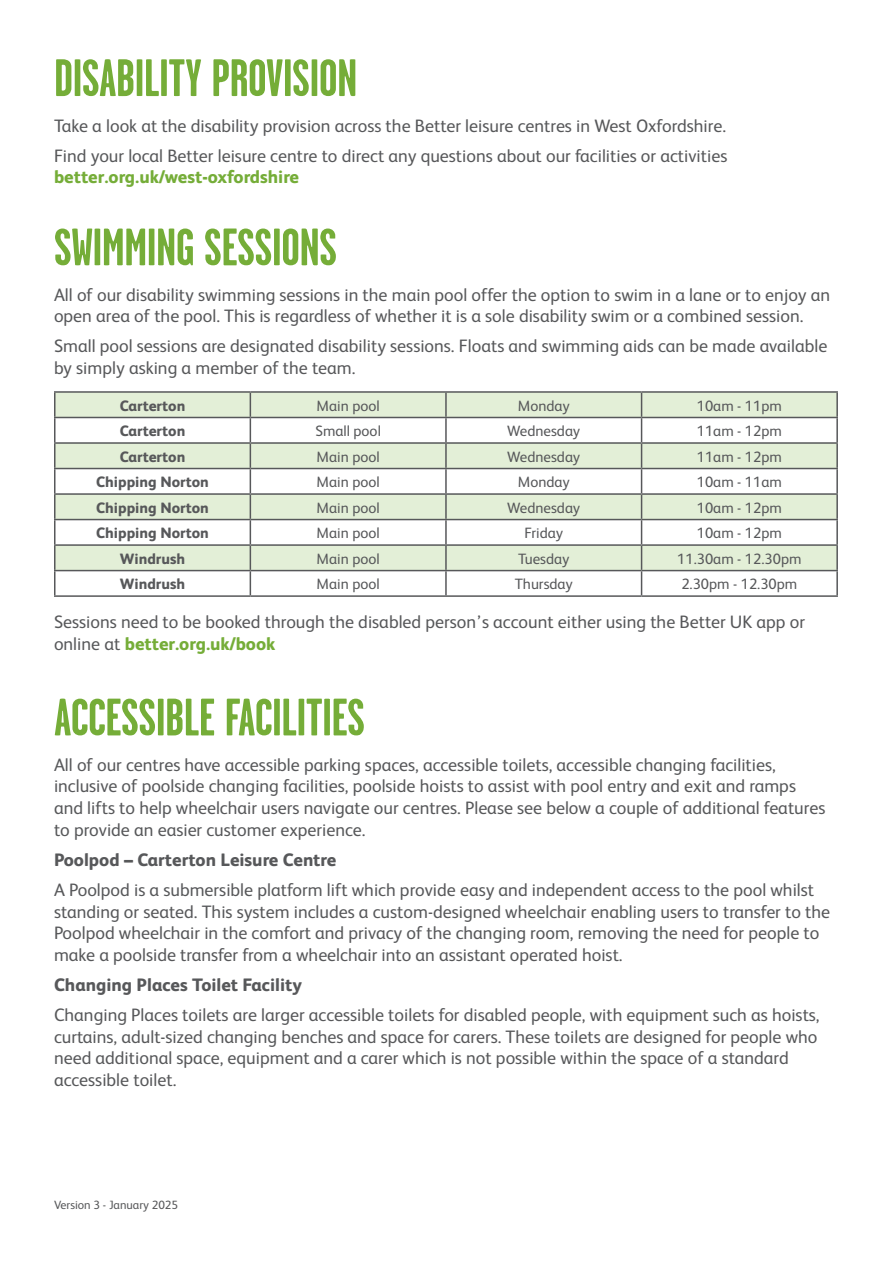
<style>
.page{position:relative;width:893px;height:1263px;background:#fff}
.page>*{position:absolute;margin:0;border:0;box-sizing:border-box;transform-origin:0 0}
.t1{font:700 52.65px "Garage Gothic";letter-spacing:-.01em;color:#75ad38}
.t2{font:18px/21.6px "FS Albert";color:#57585a}
.t3{font:800 18px "FS Albert";color:#57585a}
.t4{font:15px "FS Albert";color:#57585a}
.t5{font:800 15px "FS Albert";color:#57585a}
.t6{font:12px "FS Albert";color:#57585a}
.s1{font-weight:800;color:#75ad38}
</style>
<div class="page">
<div style="left:56px;top:393px;width:780px;height:24px;background:#e3efd7"></div>
<svg style="left:56px;top:418px;width:780px;height:177px"></svg>
<hr style="left:54px;top:391px;width:196px;height:2px;background:#57585a">
<hr style="left:54px;top:393px;width:2px;height:24px;background:#57585a">
<hr style="left:250px;top:391px;width:196px;height:2px;background:#57585a">
<hr style="left:446px;top:391px;width:196px;height:2px;background:#57585a">
<hr style="left:445px;top:393px;width:2px;height:24px;background:#57585a">
<hr style="left:642px;top:391px;width:196px;height:2px;background:#57585a">
<hr style="left:836px;top:393px;width:2px;height:24px;background:#57585a">
<hr style="left:54px;top:417px;width:196px;height:1px;background:#57585a">
<hr style="left:54px;top:418px;width:2px;height:24px;background:#57585a">
<hr style="left:250px;top:417px;width:196px;height:1px;background:#57585a">
<hr style="left:446px;top:417px;width:196px;height:1px;background:#57585a">
<hr style="left:445px;top:418px;width:2px;height:24px;background:#57585a">
<hr style="left:642px;top:417px;width:196px;height:1px;background:#57585a">
<hr style="left:836px;top:418px;width:2px;height:24px;background:#57585a">
<hr style="left:54px;top:442px;width:196px;height:2px;background:#57585a">
<hr style="left:54px;top:444px;width:2px;height:24px;background:#57585a">
<hr style="left:250px;top:442px;width:196px;height:2px;background:#57585a">
<hr style="left:446px;top:442px;width:196px;height:2px;background:#57585a">
<hr style="left:445px;top:444px;width:2px;height:24px;background:#57585a">
<hr style="left:642px;top:442px;width:196px;height:2px;background:#57585a">
<hr style="left:836px;top:444px;width:2px;height:24px;background:#57585a">
<hr style="left:54px;top:468px;width:196px;height:1px;background:#57585a">
<hr style="left:54px;top:469px;width:2px;height:24px;background:#57585a">
<hr style="left:250px;top:468px;width:196px;height:1px;background:#57585a">
<hr style="left:446px;top:468px;width:196px;height:1px;background:#57585a">
<hr style="left:445px;top:469px;width:2px;height:24px;background:#57585a">
<hr style="left:642px;top:468px;width:196px;height:1px;background:#57585a">
<hr style="left:836px;top:469px;width:2px;height:24px;background:#57585a">
<hr style="left:54px;top:493px;width:196px;height:2px;background:#57585a">
<hr style="left:54px;top:495px;width:2px;height:24px;background:#57585a">
<hr style="left:250px;top:493px;width:196px;height:2px;background:#57585a">
<hr style="left:446px;top:493px;width:196px;height:2px;background:#57585a">
<hr style="left:445px;top:495px;width:2px;height:24px;background:#57585a">
<hr style="left:642px;top:493px;width:196px;height:2px;background:#57585a">
<hr style="left:836px;top:495px;width:2px;height:24px;background:#57585a">
<hr style="left:54px;top:520px;width:2px;height:24px;background:#57585a">
<hr style="left:54px;top:519px;width:196px;height:1px;background:#57585a">
<hr style="left:250px;top:519px;width:196px;height:1px;background:#57585a">
<hr style="left:446px;top:519px;width:196px;height:1px;background:#57585a">
<hr style="left:642px;top:519px;width:196px;height:1px;background:#57585a">
<hr style="left:445px;top:520px;width:2px;height:24px;background:#57585a">
<hr style="left:836px;top:520px;width:2px;height:24px;background:#57585a">
<hr style="left:54px;top:546px;width:2px;height:24px;background:#57585a">
<hr style="left:54px;top:544px;width:196px;height:2px;background:#57585a">
<hr style="left:250px;top:544px;width:196px;height:2px;background:#57585a">
<hr style="left:446px;top:544px;width:196px;height:2px;background:#57585a">
<hr style="left:642px;top:544px;width:196px;height:2px;background:#57585a">
<hr style="left:445px;top:546px;width:2px;height:24px;background:#57585a">
<hr style="left:836px;top:546px;width:2px;height:24px;background:#57585a">
<hr style="left:54px;top:571px;width:2px;height:24px;background:#57585a">
<hr style="left:54px;top:570px;width:196px;height:1px;background:#57585a">
<hr style="left:250px;top:570px;width:196px;height:1px;background:#57585a">
<hr style="left:446px;top:570px;width:196px;height:1px;background:#57585a">
<hr style="left:642px;top:570px;width:196px;height:1px;background:#57585a">
<svg style="left:250px;top:393px;width:1px;height:202px"></svg>
<hr style="left:445px;top:571px;width:2px;height:24px;background:#57585a">
<svg style="left:641px;top:393px;width:1px;height:202px"></svg>
<hr style="left:836px;top:571px;width:2px;height:24px;background:#57585a">
<hr style="left:54px;top:595px;width:196px;height:2px;background:#57585a">
<hr style="left:250px;top:595px;width:196px;height:2px;background:#57585a">
<hr style="left:446px;top:595px;width:196px;height:2px;background:#57585a">
<hr style="left:642px;top:595px;width:196px;height:2px;background:#57585a">
<p class="t1" style="left:54px;top:46px;width:305px">DISABILITY PROVISION</p>
<p class="t2" style="left:54px;top:114px;width:674px">Take a look at the disability provision across the Better leisure centres in West Oxfordshire.</p>
<p class="t2" style="left:54px;top:144px;width:675px">Find your local Better leisure centre to direct any questions about our facilities or activities <span class="s1">better.org.uk/west-oxfordshire</span></p>
<p class="t1" style="left:54px;top:215px;width:285px">SWIMMING SESSIONS</p>
<p class="t2" style="left:54px;top:283px;width:778px">All of our disability swimming sessions in the main pool offer the option to swim in a lane or to enjoy an open area of the pool. This is regardless of whether it is a sole disability swim or a combined session.</p>
<p class="t2" style="left:54px;top:335px;width:775px">Small pool sessions are designated disability sessions. Floats and swimming aids can be made available by simply asking a member of the team.</p>
<p class="t5" style="left:120px;top:394px;width:67px">Carterton</p>
<p class="t4" style="left:317px;top:395px;width:65px">Main pool</p>
<p class="t4" style="left:518px;top:395px;width:53px">Monday</p>
<p class="t4" style="left:697px;top:395px;width:87px">10am - 11pm</p>
<p class="t5" style="left:120px;top:420px;width:67px">Carterton</p>
<p class="t4" style="left:315px;top:421px;width:67px">Small pool</p>
<p class="t4" style="left:507px;top:421px;width:74px">Wednesday</p>
<p class="t4" style="left:697px;top:421px;width:87px">11am - 12pm</p>
<p class="t5" style="left:120px;top:445px;width:67px">Carterton</p>
<p class="t4" style="left:317px;top:446px;width:65px">Main pool</p>
<p class="t4" style="left:507px;top:446px;width:74px">Wednesday</p>
<p class="t4" style="left:697px;top:446px;width:87px">11am - 12pm</p>
<p class="t5" style="left:96px;top:471px;width:114px">Chipping Norton</p>
<p class="t4" style="left:317px;top:472px;width:65px">Main pool</p>
<p class="t4" style="left:518px;top:472px;width:53px">Monday</p>
<p class="t4" style="left:697px;top:472px;width:87px">10am - 11am</p>
<p class="t5" style="left:96px;top:496px;width:114px">Chipping Norton</p>
<p class="t4" style="left:317px;top:497px;width:65px">Main pool</p>
<p class="t4" style="left:507px;top:497px;width:74px">Wednesday</p>
<p class="t4" style="left:697px;top:497px;width:87px">10am - 12pm</p>
<p class="t5" style="left:96px;top:522px;width:114px">Chipping Norton</p>
<p class="t4" style="left:317px;top:523px;width:65px">Main pool</p>
<p class="t4" style="left:524px;top:523px;width:40px">Friday</p>
<p class="t4" style="left:697px;top:523px;width:87px">10am - 12pm</p>
<p class="t5" style="left:120px;top:547px;width:67px">Windrush</p>
<p class="t4" style="left:317px;top:548px;width:65px">Main pool</p>
<p class="t4" style="left:518px;top:548px;width:53px">Tuesday</p>
<p class="t4" style="left:677px;top:548px;width:126px">11.30am - 12.30pm</p>
<p class="t5" style="left:120px;top:573px;width:67px">Windrush</p>
<p class="t4" style="left:317px;top:574px;width:65px">Main pool</p>
<p class="t4" style="left:515px;top:574px;width:60px">Thursday</p>
<p class="t4" style="left:681px;top:574px;width:118px">2.30pm - 12.30pm</p>
<p class="t2" style="left:54px;top:610px;width:753px">Sessions need to be booked through the disabled person’s account either using the Better UK app or online at <span class="s1">better.org.uk/book</span></p>
<p class="t1" style="left:54px;top:685px;width:313px">ACCESSIBLE FACILITIES</p>
<p class="t2" style="left:54px;top:753px;width:773px">All of our centres have accessible parking spaces, accessible toilets, accessible changing facilities, inclusive of poolside changing facilities, poolside hoists to assist with pool entry and exit and ramps and lifts to help wheelchair users navigate our centres. Please see below a couple of additional features to provide an easier customer experience.</p>
<p class="t3" style="left:54px;top:846px;width:284px">Poolpod – Carterton Leisure Centre</p>
<p class="t2" style="left:54px;top:878px;width:778px">A Poolpod is a submersible platform lift which provide easy and independent access to the pool whilst standing or seated. This system includes a custom-designed wheelchair enabling users to transfer to the Poolpod wheelchair in the comfort and privacy of the changing room, removing the need for people to make a poolside transfer from a wheelchair into an assistant operated hoist.</p>
<p class="t3" style="left:54px;top:971px;width:250px">Changing Places Toilet Facility</p>
<p class="t2" style="left:54px;top:1003px;width:767px">Changing Places toilets are larger accessible toilets for disabled people, with equipment such as hoists, curtains, adult-sized changing benches and space for carers. These toilets are designed for people who need additional space, equipment and a carer which is not possible within the space of a standard accessible toilet.</p>
<p class="t6" style="left:54px;top:1197px;width:126px">Version 3 - January 2025</p>
</div>
